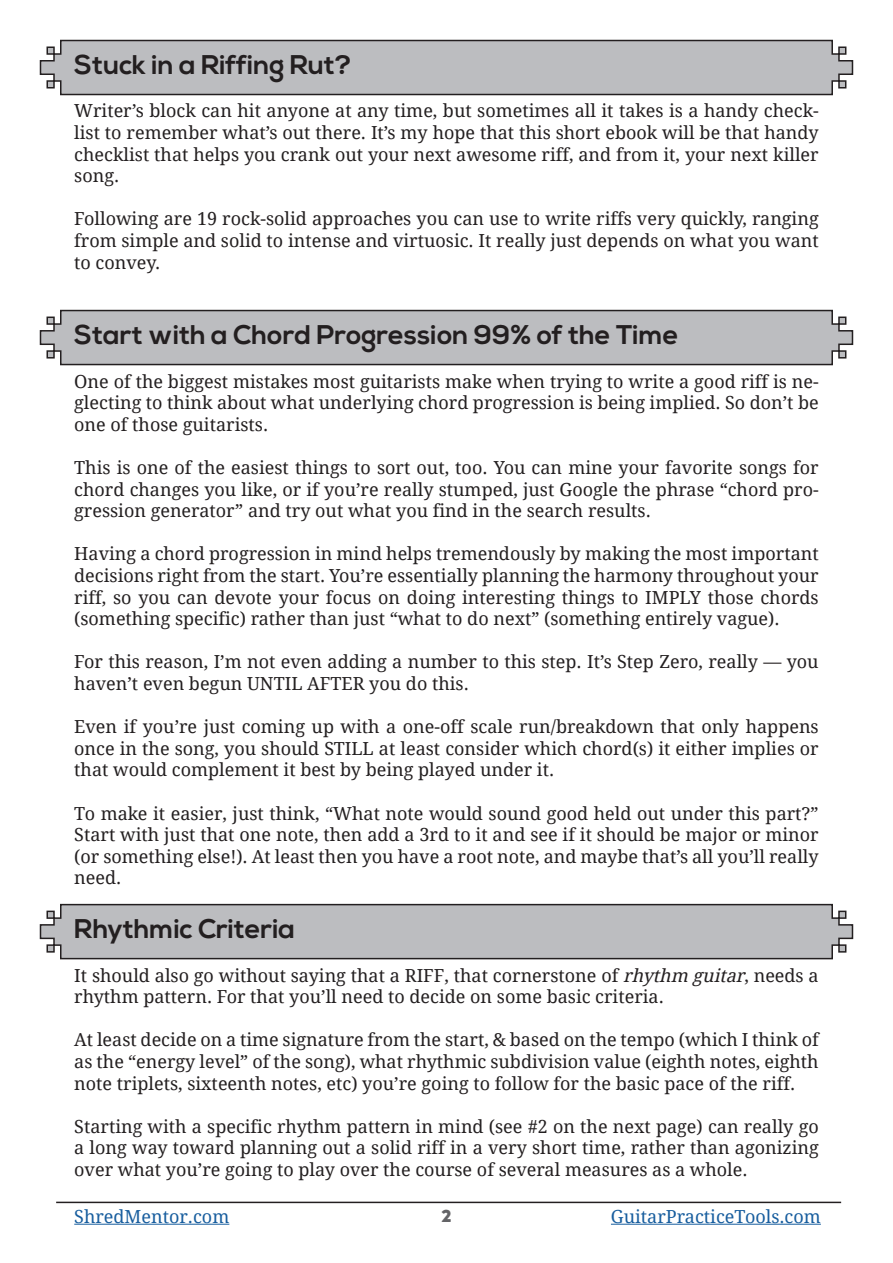
<style>
.page{position:relative;width:893px;height:1263px;background:#fff}
.page>*{position:absolute;margin:0;border:0;box-sizing:border-box;transform-origin:0 0}
.t1{font:700 27px "Nexa";color:#231f20}
.t2{font:18px/21.6px "Droid Serif";color:#231f20;text-align:justify}
.t3{font:18px "Droid Serif";color:#175d9e}
.t4{font:800 18px "Neufreit";color:#636366}
.s1{font-style:italic}
</style>
<div class="page">
<hr style="left:74px;top:1224px;width:155px;height:1px;background:#175d9e">
<hr style="left:611px;top:1224px;width:210px;height:1px;background:#175d9e">
<hr style="left:56px;top:1202px;width:785px;height:1px;background:#231f20">
<svg style="left:39px;top:39px;width:815px;height:57px;background:#b6b6b9"></svg>
<svg style="left:39px;top:309px;width:815px;height:57px;background:#b6b6b9"></svg>
<svg style="left:39px;top:903px;width:815px;height:57px;background:#b6b6b9"></svg>
<p class="t1" style="left:74px;top:49px;width:279px">Stuck in a Riffing Rut?</p>
<p class="t2" style="left:74px;top:100px;width:746px">Writer’s block can hit anyone at any time, but sometimes all it takes is a handy check&shy;list to remember what’s out there. It’s my hope that this short ebook will be that handy checklist that helps you crank out your next awesome riff, and from it, your next killer song.</p>
<p class="t2" style="left:74px;top:208px;width:746px">Following are 19 rock-solid approaches you can use to write riffs very quickly, ranging from simple and solid to intense and virtuosic. It really just depends on what you want to convey.</p>
<p class="t1" style="left:74px;top:319px;width:606px">Start with a Chord Progression 99% of the Time</p>
<p class="t2" style="left:74px;top:370px;width:746px">One of the biggest mistakes most guitarists make when trying to write a good riff is ne&shy;glecting to think about what underlying chord progression is being implied. So don’t be one of those guitarists.</p>
<p class="t2" style="left:74px;top:457px;width:746px">This is one of the easiest things to sort out, too. You can mine your favorite songs for chord changes you like, or if you’re really stumped, just Google the phrase “chord pro&shy;gression generator” and try out what you find in the search results.</p>
<p class="t2" style="left:74px;top:543px;width:746px">Having a chord progression in mind helps tremendously by making the most important decisions right from the start. You’re essentially planning the harmony throughout your riff, so you can devote your focus on doing interesting things to IMPLY those chords (something specific) rather than just “what to do next” (something entirely vague).</p>
<p class="t2" style="left:74px;top:651px;width:746px">For this reason, I’m not even adding a number to this step. It’s Step Zero, really — you haven’t even begun UNTIL AFTER you do this.</p>
<p class="t2" style="left:74px;top:716px;width:746px">Even if you’re just coming up with a one-off scale run/breakdown that only happens once in the song, you should STILL at least consider which chord(s) it either implies or that would complement it best by being played under it.</p>
<p class="t2" style="left:74px;top:802px;width:746px">To make it easier, just think, “What note would sound good held out under this part?” Start with just that one note, then add a 3rd to it and see if it should be major or minor (or something else!). At least then you have a root note, and maybe that’s all you’ll really need.</p>
<p class="t1" style="left:74px;top:913px;width:222px">Rhythmic Criteria</p>
<p class="t2" style="left:74px;top:964px;width:746px">It should also go without saying that a RIFF, that cornerstone of <span class="s1">rhythm guitar</span>, needs a rhythm pattern. For that you’ll need to decide on some basic criteria.</p>
<p class="t2" style="left:74px;top:1029px;width:746px">At least decide on a time signature from the start, &amp; based on the tempo (which I think of as the “energy level” of the song), what rhythmic subdivision value (eighth notes, eighth note triplets, sixteenth notes, etc) you’re going to follow for the basic pace of the riff.</p>
<p class="t2" style="left:74px;top:1116px;width:746px">Starting with a specific rhythm pattern in mind (see #2 on the next page) can really go a long way toward planning out a solid riff in a very short time, rather than agonizing over what you’re going to play over the course of several measures as a whole.</p>
<p class="t3" style="left:74px;top:1206px;width:157px">ShredMentor.com</p>
<p class="t4" style="left:442px;top:1205px;width:11px">2</p>
<p class="t3" style="left:611px;top:1206px;width:211px">GuitarPracticeTools.com</p>
</div>
